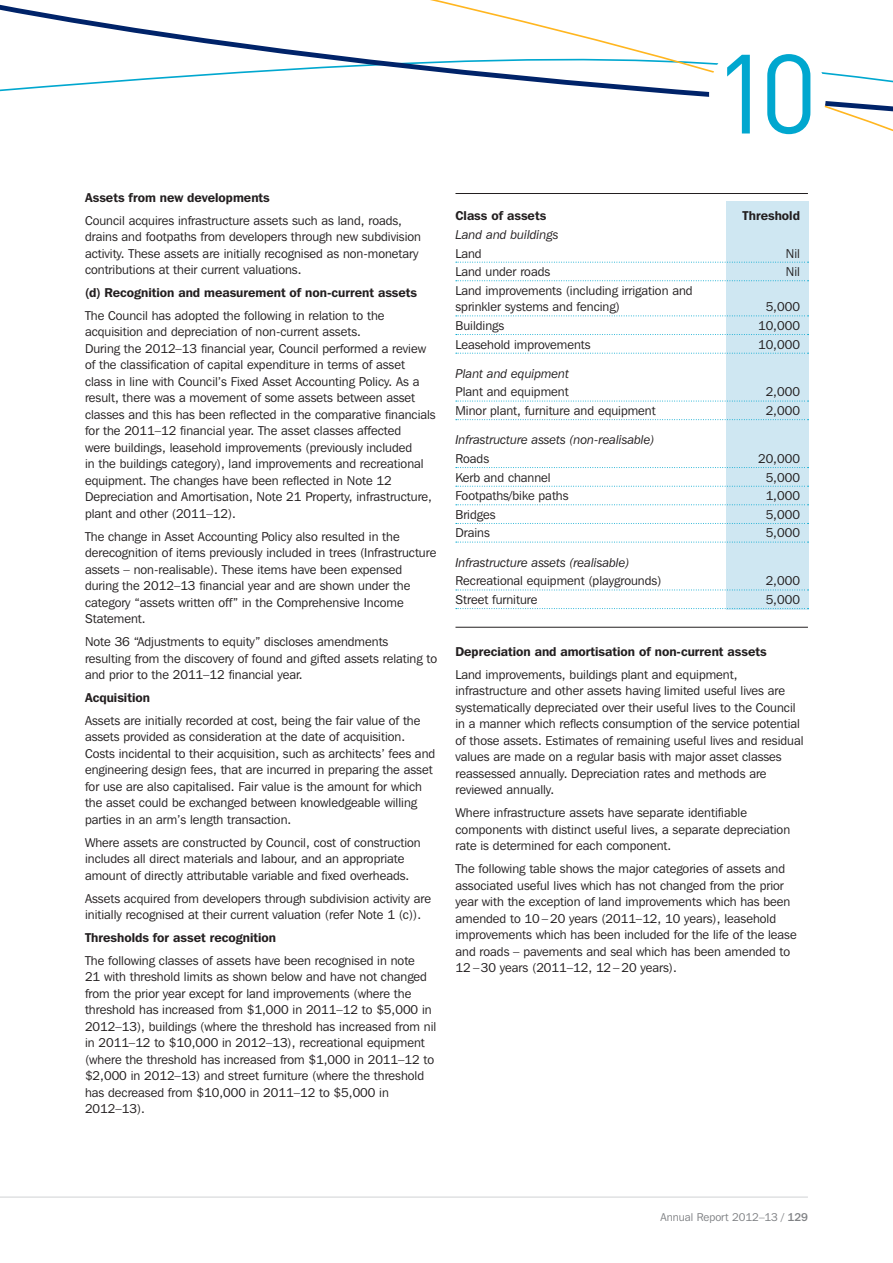
<style>
.page{position:relative;width:893px;height:1263px;background:#fff}
.page>*{position:absolute;margin:0;border:0;box-sizing:border-box;transform-origin:0 0}
.t1{font:110.55px "DIN";color:#00a7cf}
.FIn_Notes_Body{font:12.75px/16.5px "Franklin Gothic IT Cby BT";color:#231f20}
.Body{font:12.75px/16.5px "Franklin Gothic IT Cby BT";color:#231f20}
.Fin_Notes_Head_Black{font:600 12.75px "Franklin Gothic IT Cby BT";color:#231f20}
.Body-2{font:italic 12.75px "Franklin Gothic IT Cby BT";color:#231f20}
.FIn_Notes_Body-2{font:600 12.75px "Franklin Gothic IT Cby BT";color:#231f20}
.t2{font:11.25px "Franklin Gothic IT Cby BT";color:#808285}
.s1{font-weight:500}
</style>
<div class="page">
<hr style="left:0;top:1197px;width:808px;height:1px;background:#d1d2d4">
<div style="left:726px;top:201px;width:83px;height:408px;background:#cfe7f2"></div>
<hr style="left:455px;top:193px;width:353px;height:1px;background:#231f20">
<svg style="left:456px;top:262px;width:352px;height:1px"></svg>
<svg style="left:456px;top:280px;width:352px;height:1px"></svg>
<svg style="left:456px;top:315px;width:352px;height:1px"></svg>
<svg style="left:456px;top:334px;width:352px;height:1px"></svg>
<svg style="left:456px;top:353px;width:352px;height:1px"></svg>
<svg style="left:456px;top:401px;width:352px;height:1px"></svg>
<svg style="left:456px;top:419px;width:352px;height:1px"></svg>
<svg style="left:456px;top:467px;width:352px;height:1px"></svg>
<svg style="left:456px;top:486px;width:352px;height:1px"></svg>
<svg style="left:456px;top:504px;width:352px;height:1px"></svg>
<svg style="left:456px;top:523px;width:352px;height:1px"></svg>
<svg style="left:456px;top:542px;width:352px;height:1px"></svg>
<svg style="left:456px;top:590px;width:352px;height:1px"></svg>
<svg style="left:456px;top:608px;width:352px;height:1px"></svg>
<hr style="left:455px;top:627px;width:353px;height:1px;background:#231f20">
<svg style="left:0;top:4px;width:374px;height:88px"></svg>
<svg style="left:374px;top:0;width:519px;height:132px"></svg>
<div style="left:709px;top:36px;width:117px;height:117px;background:#fff;border-radius:50%"></div>
<p class="t1" style="left:713px;top:25px;width:106px">10</p>
<p class="Fin_Notes_Head_Black" style="left:85px;top:189px;width:186px">Assets from new developments</p>
<p class="FIn_Notes_Body" style="left:85px;top:212px;width:338px">Council acquires infrastructure assets such as land, roads, drains and footpaths from developers through new subdivision activity. These assets are initially recognised as non-monetary contributions at their current valuations.</p>
<p class="Fin_Notes_Head_Black" style="left:85px;top:284px;width:334px">(d) Recognition and measurement of non-current assets</p>
<p class="FIn_Notes_Body" style="left:85px;top:307px;width:352px">The Council has adopted the following in relation to the acquisition and depreciation of non-current assets.<br>During the 2012–13 financial year, Council performed a review of the classification of capital expenditure in terms of asset<br>class in line with Council’s Fixed Asset Accounting Policy. As a result, there was a movement of some assets between asset classes and this has been reflected in the comparative financials for the 2011–12 financial year. The asset classes affected<br>were buildings, leasehold improvements (previously included<br>in the buildings category), land improvements and recreational equipment. The changes have been reflected in Note 12<br>Depreciation and Amortisation, Note 21 Property, infrastructure, plant and other (2011–12).</p>
<p class="FIn_Notes_Body" style="left:85px;top:528px;width:353px">The change in Asset Accounting Policy also resulted in the derecognition of items previously included in trees (Infrastructure assets – non-realisable). These items have been expensed during the 2012–13 financial year and are shown under the category “assets written off” in the Comprehensive Income Statement.</p>
<p class="FIn_Notes_Body" style="left:85px;top:633px;width:354px">Note 36 “Adjustments to equity” discloses amendments resulting from the discovery of found and gifted assets relating to and prior to the 2011–12 financial year.</p>
<p class="Fin_Notes_Head_Black" style="left:85px;top:689px;width:66px">Acquisition</p>
<p class="FIn_Notes_Body" style="left:85px;top:712px;width:352px">Assets are initially recorded at cost, being the fair value of the assets provided as consideration at the date of acquisition.<br>Costs incidental to their acquisition, such as architects’ fees and engineering design fees, that are incurred in preparing the asset for use are also capitalised. Fair value is the amount for which the asset could be exchanged between knowledgeable willing parties in an arm’s length transaction.</p>
<p class="FIn_Notes_Body" style="left:85px;top:834px;width:337px">Where assets are constructed by Council, cost of construction includes all direct materials and labour, and an appropriate amount of directly attributable variable and fixed overheads.</p>
<p class="FIn_Notes_Body" style="left:85px;top:890px;width:347px">Assets acquired from developers through subdivision activity are initially recognised at their current valuation (refer Note 1 (c)).</p>
<p class="Fin_Notes_Head_Black" style="left:85px;top:929px;width:193px">Thresholds for asset recognition</p>
<p class="FIn_Notes_Body" style="left:85px;top:952px;width:353px">The following classes of assets have been recognised in note<br>21 with threshold limits as shown below and have not changed from the prior year except for land improvements (where the threshold has increased from $1,000 in 2011–12 to $5,000 in 2012–13), buildings (where the threshold has increased from nil in 2011–12 to $10,000 in 2012–13), recreational equipment (where the threshold has increased from $1,000 in 2011–12 to $2,000 in 2012–13) and street furniture (where the threshold has decreased from $10,000 in 2011–12 to $5,000 in 2012–13).</p>
<p class="FIn_Notes_Body-2" style="left:455px;top:208px;width:92px">Class of assets</p>
<p class="FIn_Notes_Body-2" style="left:743px;top:208px;width:59px">Threshold</p>
<p class="Body-2" style="left:455px;top:227px;width:104px">Land and buildings</p>
<p class="Body" style="left:455px;top:245px;width:28px">Land</p>
<p class="Body" style="left:786px;top:245px;width:16px">Nil</p>
<p class="Body" style="left:455px;top:263px;width:96px">Land under roads</p>
<p class="Body" style="left:786px;top:263px;width:16px">Nil</p>
<p class="Body" style="left:455px;top:282px;width:239px">Land improvements (including irrigation and sprinkler systems and fencing)</p>
<p class="Body" style="left:766px;top:298px;width:36px">5,000</p>
<p class="Body" style="left:455px;top:317px;width:50px">Buildings</p>
<p class="Body" style="left:758px;top:317px;width:43px">10,000</p>
<p class="Body" style="left:455px;top:336px;width:137px">Leasehold improvements</p>
<p class="Body" style="left:758px;top:336px;width:43px">10,000</p>
<p class="Body-2" style="left:455px;top:365px;width:115px">Plant and equipment</p>
<p class="Body" style="left:455px;top:383px;width:115px">Plant and equipment</p>
<p class="Body" style="left:766px;top:383px;width:36px">2,000</p>
<p class="Body" style="left:455px;top:402px;width:202px">Minor plant, furniture and equipment</p>
<p class="Body" style="left:766px;top:402px;width:36px">2,000</p>
<p class="Body-2" style="left:455px;top:432px;width:201px">Infrastructure assets (non-realisable)</p>
<p class="Body" style="left:455px;top:450px;width:35px">Roads</p>
<p class="Body" style="left:758px;top:450px;width:43px">20,000</p>
<p class="Body" style="left:455px;top:469px;width:97px">Kerb and channel</p>
<p class="Body" style="left:766px;top:469px;width:36px">5,000</p>
<p class="Body" style="left:455px;top:487px;width:115px">Footpaths/bike paths</p>
<p class="Body" style="left:766px;top:487px;width:36px">1,000</p>
<p class="Body" style="left:455px;top:506px;width:42px">Bridges</p>
<p class="Body" style="left:766px;top:506px;width:36px">5,000</p>
<p class="Body" style="left:455px;top:524px;width:36px">Drains</p>
<p class="Body" style="left:766px;top:524px;width:36px">5,000</p>
<p class="Body-2" style="left:455px;top:554px;width:176px">Infrastructure assets (realisable)</p>
<p class="Body" style="left:455px;top:572px;width:207px">Recreational equipment (playgrounds)</p>
<p class="Body" style="left:766px;top:572px;width:36px">2,000</p>
<p class="Body" style="left:455px;top:591px;width:83px">Street furniture</p>
<p class="Body" style="left:766px;top:591px;width:36px">5,000</p>
<p class="Fin_Notes_Head_Black" style="left:455px;top:644px;width:313px">Depreciation and amortisation of non-current assets</p>
<p class="Body" style="left:455px;top:666px;width:350px">Land improvements, buildings plant and equipment, infrastructure and other assets having limited useful lives are systematically depreciated over their useful lives to the Council in a manner which reflects consumption of the service potential of those assets. Estimates of remaining useful lives and residual values are made on a regular basis with major asset classes reassessed annually. Depreciation rates and methods are reviewed annually.</p>
<p class="Body" style="left:455px;top:804px;width:336px">Where infrastructure assets have separate identifiable components with distinct useful lives, a separate depreciation rate is determined for each component.</p>
<p class="Body" style="left:455px;top:860px;width:343px">The following table shows the major categories of assets and associated useful lives which has not changed from the prior year with the exception of land improvements which has been amended to 10 – 20 years (2011–12, 10 years), leasehold improvements which has been included for the life of the lease and roads – pavements and seal which has been amended to 12 –30 years (2011–12, 12 – 20 years).</p>
<p class="t2" style="left:661px;top:1210px;width:149px">Annual Report 2012–13 / <span class="s1">129</span></p>
</div>
